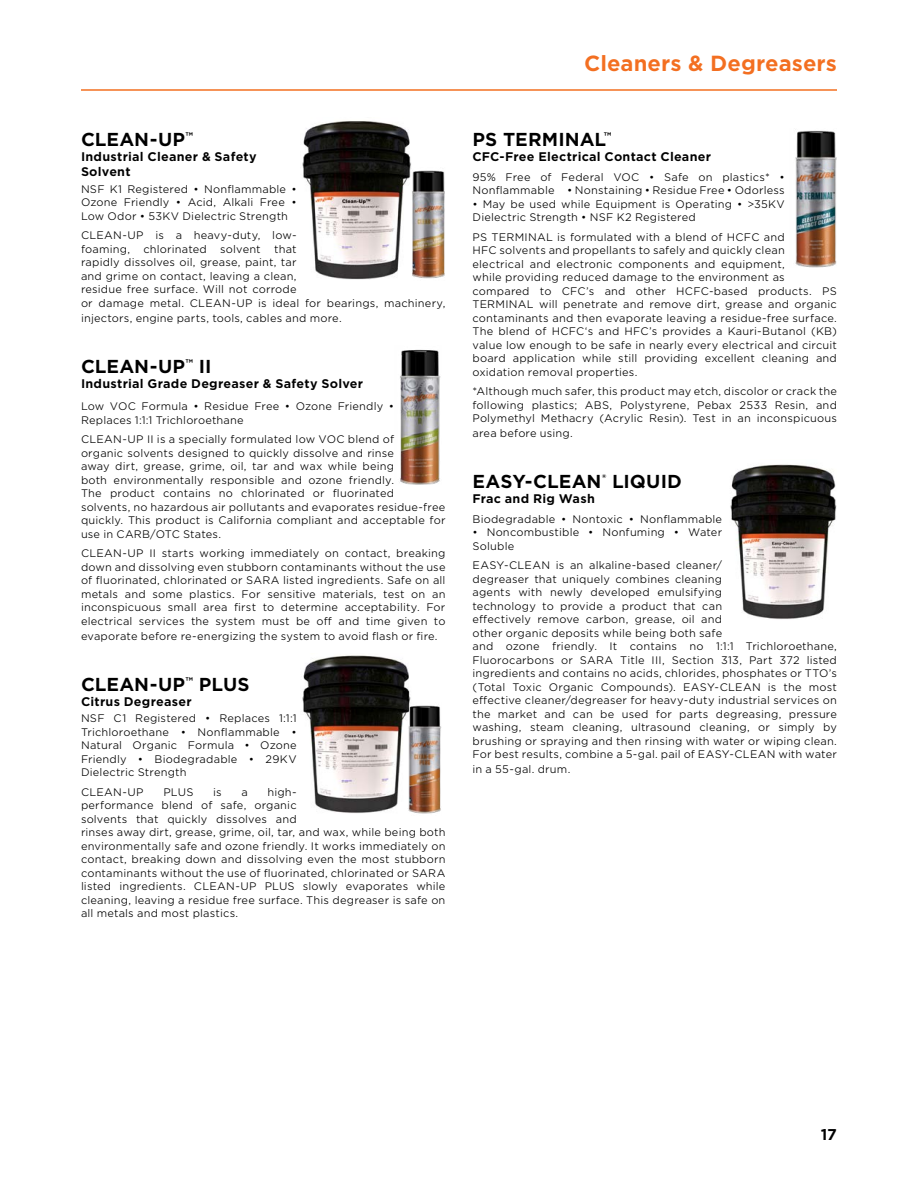
<style>
.page{position:relative;width:918px;height:1188px;background:#fff}
.page>*{position:absolute;margin:0;border:0;box-sizing:border-box;transform-origin:0 0}
.t1{font:700 21px "Gotham S Sm";color:#f36f21}
.t2{font:700 18px "Gotham S Sm";color:#000}
.t3{font:700 15px "Gotham S Sm";color:#000}
.t4{font:700 12px/15px "Gotham S Sm";letter-spacing:.02em;color:#000}
.t5{font:300 10.5px/13.5px "Gotham S Sm";letter-spacing:.015em;color:#000}
</style>
<div class="page">
<hr style="left:81px;top:89px;width:756px;height:2px;background:#f36f21">
<img style="left:302px;top:121px;width:109px;height:159px">
<img style="left:730px;top:464px;width:107px;height:156px">
<img style="left:302px;top:655px;width:109px;height:158px">
<img style="left:412px;top:170px;width:33px;height:109px">
<img style="left:407px;top:702px;width:34px;height:112px">
<img style="left:400px;top:349px;width:41px;height:136px">
<img style="left:795px;top:130px;width:42px;height:137px">
<h2 class="t2" style="left:81px;top:127px;width:114px">CLEAN-UP<sup>™</sup></h2>
<p class="t4" style="left:81px;top:149px;width:177px">Industrial Cleaner &amp; Safety<br>Solvent</p>
<p class="t5" style="left:81px;top:182px;width:217px;text-align:justify">NSF K1 Registered • Nonflammable • Ozone Friendly • Acid, Alkali Free • Low Odor • 53KV Dielectric Strength</p>
<p class="t5" style="left:81px;top:228px;width:217px">CLEAN-UP is a heavy-duty, low&shy;foaming,</p>
<p class="t5" style="left:81px;top:242px;width:366px;text-indent:193px">that<br>rapidly dissolves oil, grease, paint, tar<br>and grime on contact, leaving a clean,<br>residue free surface. Will not corrode<br>or damage metal. CLEAN-UP is ideal for bearings, machinery,</p>
<p class="t5" style="left:81px;top:311px;width:262px">injectors, engine parts, tools, cables and more.</p>
<h2 class="t2" style="left:81px;top:354px;width:132px">CLEAN-UP<sup>™</sup> II</h2>
<p class="t4" style="left:81px;top:376px;width:284px">Industrial Grade Degreaser &amp; Safety Solver</p>
<p class="t5" style="left:81px;top:399px;width:315px">Low VOC Formula • Residue Free • Ozone Friendly •<br>Replaces 1:1:1 Trichloroethane</p>
<p class="t5" style="left:81px;top:432px;width:366px">CLEAN-UP II is a specially formulated low VOC blend of<br>organic solvents designed to quickly dissolve and rinse<br>away dirt, grease, grime, oil, tar and wax while being<br>both environmentally responsible and ozone friendly.<br>The product contains no chlorinated or fluorinated solvents, no hazardous air pollutants and evaporates residue-free quickly. This product is California compliant and acceptable for use in CARB/OTC States.</p>
<p class="t5" style="left:81px;top:546px;width:366px;text-align:justify">CLEAN-UP II starts working immediately on contact, breaking down and dissolving even stubborn contaminants without the use of fluorinated, chlorinated or SARA listed ingredients. Safe on all metals and some plastics. For sensitive materials, test on an inconspicuous small area first to determine acceptability. For electrical services the system must be off and time given to</p>
<p class="t5" style="left:81px;top:629px;width:358px">evaporate before re-energizing the system to avoid flash or fire.</p>
<h2 class="t2" style="left:81px;top:672px;width:170px">CLEAN-UP<sup>™</sup> PLUS</h2>
<p class="t4" style="left:81px;top:694px;width:112px">Citrus Degreaser</p>
<p class="t5" style="left:81px;top:711px;width:217px;text-align:justify">NSF C1 Registered • Replaces 1:1:1<br>Trichloroethane • Nonflammable • Natural Organic Formula • Ozone Friendly • Biodegradable • 29KV Dielectric Strength</p>
<p class="t5" style="left:81px;top:785px;width:64px">CLEAN-UP</p>
<p class="t5" style="left:163px;top:785px;width:32px">PLUS</p>
<p class="t5" style="left:213px;top:785px;width:10px">is</p>
<p class="t5" style="left:241px;top:785px;width:8px">a</p>
<p class="t5" style="left:143px;top:242px;width:65px">chlorinated</p>
<p class="t5" style="left:220px;top:242px;width:42px">solvent</p>
<p class="t5" style="left:81px;top:785px;width:366px;text-indent:186px">high-<br>performance blend of safe, organic<br>solvents that quickly dissolves and<br>rinses away dirt, grease, grime, oil, tar, and wax, while being both environmentally safe and ozone friendly. It works immediately on contact, breaking down and dissolving even the most stubborn contaminants without the use of fluorinated, chlorinated or SARA listed ingredients. CLEAN-UP PLUS slowly evaporates while cleaning, leaving a residue free surface. This degreaser is safe on all metals and most plastics.</p>
<h1 class="t1" style="left:584px;top:49px;width:254px">Cleaners &amp; Degreasers</h1>
<h2 class="t2" style="left:472px;top:127px;width:141px">PS TERMINAL<sup>™</sup></h2>
<p class="t4" style="left:472px;top:149px;width:240px">CFC-Free Electrical Contact Cleaner</p>
<p class="t5" style="left:472px;top:170px;width:314px">95% Free of Federal VOC • Safe on plastics* •<br>Nonflammable • Nonstaining • Residue Free • Odorless</p>
<p class="t5" style="left:472px;top:197px;width:314px">• May be used while Equipment is Operating • &gt;35KV<br>Dielectric Strength • NSF K2 Registered</p>
<p class="t5" style="left:472px;top:230px;width:366px">PS TERMINAL is formulated with a blend of HCFC and<br>HFC solvents and propellants to safely and quickly clean electrical and electronic components and equipment,<br>while providing reduced damage to the environment as compared to CFC’s and other HCFC-based products. PS TERMINAL will penetrate and remove dirt, grease and organic contaminants and then evaporate leaving a residue-free surface.<br>The blend of HCFC‘s and HFC’s provides a Kauri-Butanol (KB) value low enough to be safe in nearly every electrical and circuit board application while still providing excellent cleaning and oxidation removal properties.</p>
<p class="t5" style="left:472px;top:384px;width:366px;text-align:justify">*Although much safer, this product may etch, discolor or crack the following plastics; ABS, Polystyrene, Pebax 2533 Resin, and Polymethyl Methacry (Acrylic Resin). Test in an inconspicuous</p>
<p class="t5" style="left:472px;top:426px;width:102px">area before using.</p>
<h2 class="t2" style="left:472px;top:469px;width:211px">EASY-CLEAN<sup>®</sup> LIQUID</h2>
<p class="t4" style="left:472px;top:491px;width:124px">Frac and Rig Wash</p>
<p class="t5" style="left:472px;top:512px;width:251px">Biodegradable • Nontoxic • Nonflammable</p>
<p class="t5" style="left:472px;top:525px;width:251px">• Noncombustible • Nonfuming • Water<br>Soluble</p>
<p class="t5" style="left:472px;top:558px;width:366px">EASY-CLEAN is an alkaline-based cleaner/<br>degreaser that uniquely combines cleaning<br>agents with newly developed emulsifying<br>technology to provide a product that can<br>effectively remove carbon, grease, oil and<br>other organic deposits while being both safe<br>and ozone friendly. It contains no 1:1:1 Trichloroethane, Fluorocarbons or SARA Title III, Section 313, Part 372 listed ingredients and contains no acids, chlorides, phosphates or TTO’s (Total Toxic Organic Compounds). EASY-CLEAN is the most effective cleaner/degreaser for heavy-duty industrial services on the market and can be used for parts degreasing, pressure washing, steam cleaning, ultrasound cleaning, or simply by brushing or spraying and then rinsing with water or wiping clean.<br>For best results, combine a 5-gal. pail of EASY-CLEAN with water</p>
<p class="t5" style="left:472px;top:762px;width:99px">in a 55-gal. drum.</p>
<h3 class="t3" style="left:821px;top:1124px;width:18px">17</h3>
</div>
